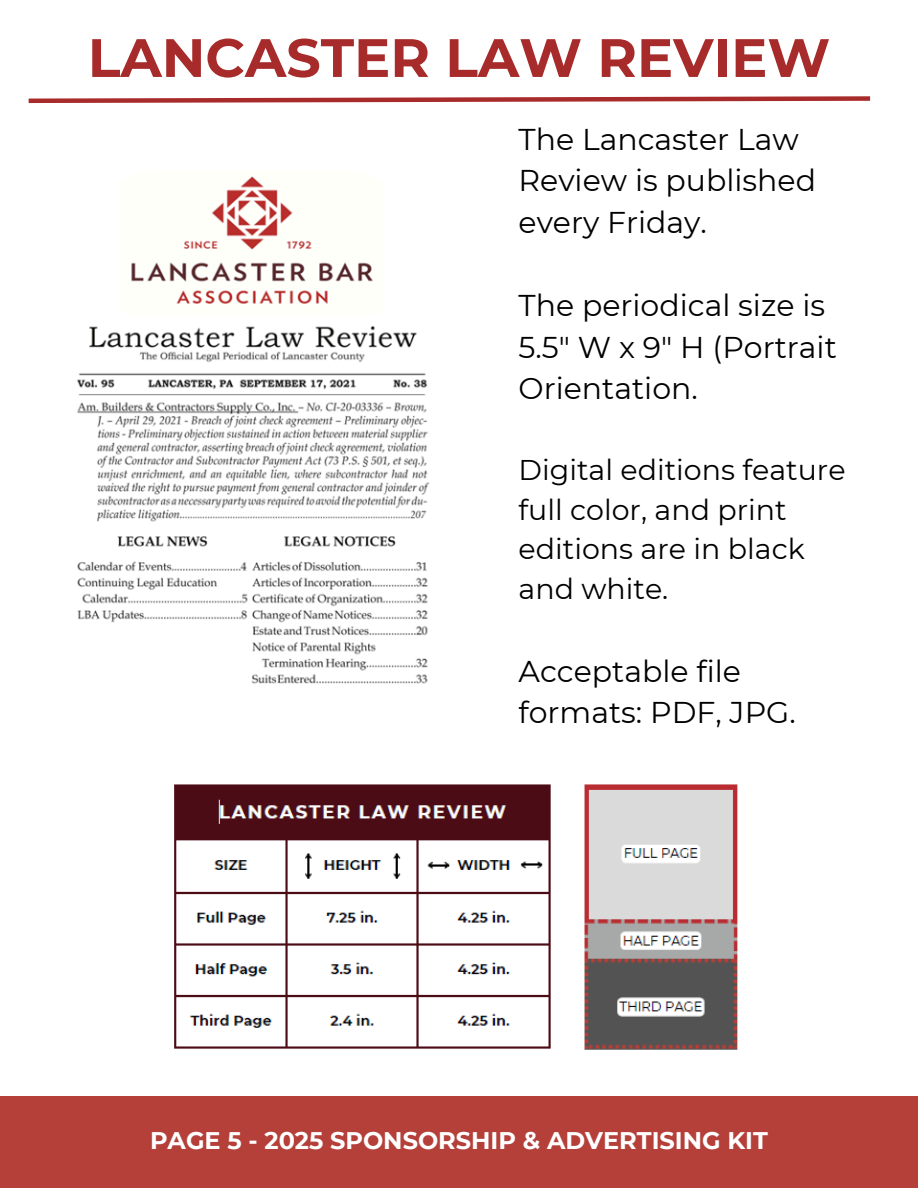
<style>
.page{position:relative;width:918px;height:1188px;background:#fff}
.page>*{position:absolute;margin:0;border:0;box-sizing:border-box;transform-origin:0 0}
.t1{font:700 54px "Montserrat";color:#a72b2a}
.t2{font:30px/41.7px "Montserrat";color:#000}
.t3{font:28.5px/39.3px "Montserrat";color:#000}
.t4{font:700 24px "Montserrat";color:#fff}
</style>
<div class="page">
<div style="left:0;top:1096px;width:918px;height:92px;background:#b5403a"></div>
<svg style="left:28px;top:96px;width:843px;height:7px"></svg>
<img style="left:77px;top:176px;width:353px;height:508px">
<img style="left:174px;top:784px;width:564px;height:266px">
<p class="t1" style="left:88px;top:25px;width:744px">LANCASTER LAW REVIEW</p>
<p class="t2" style="left:519px;top:118px;width:299px">The Lancaster Law<br>Review is published every Friday.</p>
<h2 class="t2" style="left:519px;top:285px;width:320px">The periodical size is<br>5.5" W x 9" H (Portrait<br>Orientation.</h2>
<h2 class="t3" style="left:519px;top:451px;width:328px">Digital editions feature full color, and print editions are in black and white.</h2>
<h2 class="t2" style="left:519px;top:650px;width:279px">Acceptable file formats: PDF, JPG.</h2>
<h1 class="t4" style="left:150px;top:1126px;width:619px">PAGE 5 - 2025 SPONSORSHIP &amp; ADVERTISING KIT</h1>
</div>
